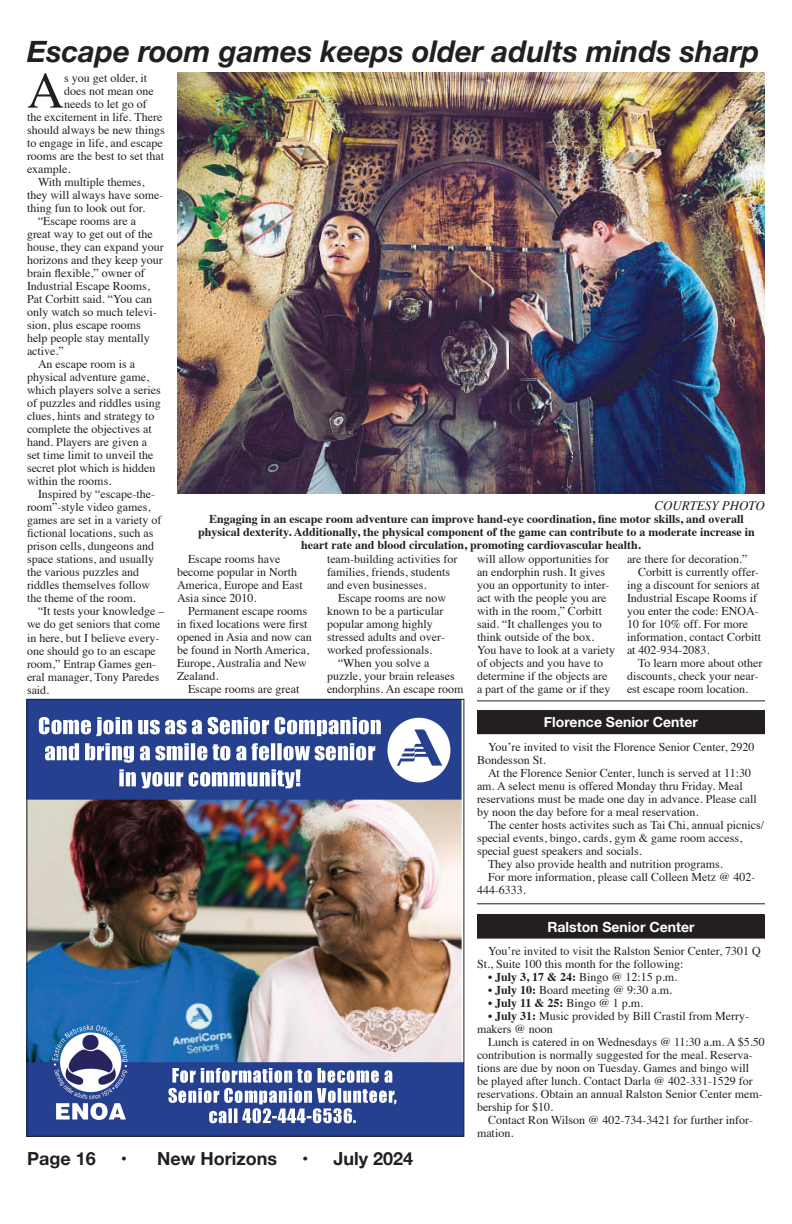
<style>
.page{position:relative;width:792px;height:1224px;background:#fff}
.page>*{position:absolute;margin:0;border:0;box-sizing:border-box;transform-origin:0 0}
.t1{font:51.3px "Times";color:#231f20}
.t2{font:italic 700 30px "Helvetica Neue";color:#231f20}
.t3{font:700 18px "Helvetica Neue";color:#231f20}
.t4{font:700 14px "Helvetica Neue";color:#fff}
.t5{font:italic 13px "Times";color:#231f20}
.t6{font:12px/13px "Times";color:#231f20}
.t7{font:700 12px/13px "Times";color:#231f20}
.s1{font-weight:700}
.s2{font-weight:400}
</style>
<div class="page">
<img style="left:177px;top:73px;width:588px;height:420px">
<hr style="left:477px;top:700px;width:288px;height:1px;background:#231f20">
<img style="left:28px;top:701px;width:434px;height:434px">
<hr style="left:477px;top:903px;width:288px;height:1px;background:#231f20">
<div style="left:478px;top:915px;width:286px;height:23px;background:#231f20"></div>
<div style="left:477px;top:914px;width:288px;height:25px;border:1px solid #231f20"></div>
<div style="left:478px;top:710px;width:286px;height:24px;background:#231f20"></div>
<p class="t2" style="left:27px;top:28px;width:734px">Escape room games keeps older adults minds sharp</p>
<p class="t1" style="left:27px;top:42px;width:39px">A</p>
<p class="t6" style="left:64px;top:70px;width:85px">s you get older, it</p>
<p class="t6" style="left:64px;top:83px;width:91px">does not mean one</p>
<p class="t6" style="left:64px;top:96px;width:84px">needs to let go of</p>
<p class="t6" style="left:27px;top:109px;width:137px">the excitement in life. There</p>
<p class="t6" style="left:27px;top:122px;width:139px">should always be new things</p>
<p class="t6" style="left:27px;top:135px;width:137px">to engage in life, and escape</p>
<p class="t6" style="left:27px;top:148px;width:139px">rooms are the best to set that</p>
<p class="t6" style="left:27px;top:161px;width:45px">example.</p>
<p class="t6" style="left:27px;top:174px;width:138px;text-indent:11px">With multiple themes, they will always have some&shy;thing fun to look out for.</p>
<p class="t6" style="left:27px;top:213px;width:138px;text-indent:11px">“Escape rooms are a<br>great way to get out of the house, they can expand your horizons and they keep your brain flexible,” owner of<br>Industrial Escape Rooms,<br>Pat Corbitt said. “You can only watch so much televi&shy;sion, plus escape rooms help people stay mentally active.”</p>
<p class="t6" style="left:27px;top:356px;width:135px;text-indent:11px">An escape room is a physical adventure game, which players solve a series of puzzles and riddles using clues, hints and strategy to complete the objectives at hand. Players are given a set time limit to unveil the secret plot which is hidden within the rooms.</p>
<p class="t6" style="left:27px;top:487px;width:136px;text-indent:11px">Inspired by “escape-the&shy;room”-style video games, games are set in a variety of fictional locations, such as prison cells, dungeons and space stations, and usually the various puzzles and riddles themselves follow the theme of the room.</p>
<p class="t6" style="left:27px;top:604px;width:139px;text-indent:11px">“It tests your knowledge – we do get seniors that come in here, but I believe every&shy;one should go to an escape room,” Entrap Games gen&shy;eral manager, Tony Paredes said.</p>
<p class="t5" style="left:654px;top:498px;width:112px">COURTESY PHOTO</p>
<p class="t7" style="left:209px;top:511px;width:536px">Engaging in an escape room adventure can improve hand-eye coordination, fine motor skills, and overall</p>
<p class="t7" style="left:301px;top:524px;width:455px;text-indent:-103px">physical dexterity. Additionally, the physical component of the game can contribute to a moderate increase in heart rate and blood circulation, promoting cardiovascular health.</p>
<p class="t6" style="left:177px;top:552px;width:127px;text-indent:11px">Escape rooms have become popular in North<br>America, Europe and East<br>Asia since 2010.</p>
<p class="t6" style="left:177px;top:604px;width:136px;text-indent:11px">Permanent escape rooms in fixed locations were first opened in Asia and now can be found in North America,<br>Europe, Australia and New<br>Zealand.</p>
<p class="t6" style="left:188px;top:682px;width:113px">Escape rooms are great</p>
<p class="t6" style="left:327px;top:552px;width:132px">team-building activities for families, friends, students and even businesses.</p>
<p class="t6" style="left:327px;top:591px;width:121px;text-indent:11px">Escape rooms are now known to be a particular popular among highly stressed adults and over&shy;worked professionals.</p>
<p class="t6" style="left:327px;top:656px;width:138px;text-indent:11px">“When you solve a puzzle, your brain releases endorphins. An escape room</p>
<p class="t6" style="left:477px;top:552px;width:140px">will allow opportunities for an endorphin rush. It gives you an opportunity to inter&shy;act with the people you are with in the room,” Corbitt said. “It challenges you to think outside of the box.<br>You have to look at a variety of objects and you have to determine if the objects are a part of the game or if they</p>
<p class="t6" style="left:627px;top:552px;width:122px">are there for decoration.”</p>
<p class="t6" style="left:627px;top:565px;width:136px;text-indent:11px">Corbitt is currently offer&shy;ing a discount for seniors at<br>Industrial Escape Rooms if you enter the code: ENOA-<br>10 for 10% off. For more information, contact Corbitt at 402-934-2083.</p>
<p class="t6" style="left:627px;top:656px;width:137px;text-indent:11px">To learn more about other discounts, check your near&shy;est escape room location.</p>
<p class="t4" style="left:544px;top:711px;width:156px">Florence Senior Center</p>
<p class="t6" style="left:477px;top:739px;width:279px;text-indent:11px">You’re invited to visit the Florence Senior Center, 2920<br>Bondesson St.</p>
<p class="t6" style="left:477px;top:765px;width:281px;text-indent:11px">At the Florence Senior Center, lunch is served at 11:30 am. A select menu is offered Monday thru Friday. Meal reservations must be made one day in advance. Please call by noon the day before for a meal reservation.</p>
<p class="t6" style="left:477px;top:817px;width:289px;text-indent:11px">The center hosts activites such as Tai Chi, annual picnics/ special events, bingo, cards, gym &amp; game room access, special guest speakers and socials.</p>
<p class="t6" style="left:488px;top:856px;width:236px">They also provide health and nutrition programs.</p>
<p class="t6" style="left:477px;top:869px;width:280px;text-indent:11px">For more information, please call Colleen Metz @ 402-<br>444-6333.</p>
<p class="t4" style="left:548px;top:916px;width:149px">Ralston Senior Center</p>
<p class="t6" style="left:477px;top:944px;width:285px;text-indent:11px">You’re invited to visit the Ralston Senior Center, 7301 Q<br>St., Suite 100 this month for the following:</p>
<p class="t6" style="left:488px;top:970px;width:191px"><span class="s1">• July 3, 17 &amp; 24:</span> Bingo @ 12:15 p.m.</p>
<p class="t6" style="left:488px;top:983px;width:186px"><span class="s1">• July 10:</span> Board meeting @ 9:30 a.m.</p>
<p class="t7" style="left:488px;top:996px;width:157px">• July 11 &amp; 25: <span class="s2">Bingo @ 1 p.m.</span></p>
<p class="t6" style="left:477px;top:1009px;width:274px;text-indent:11px"><span class="s1">• July 31:</span> Music provided by Bill Crastil from Merry&shy;makers @ noon</p>
<p class="t6" style="left:477px;top:1035px;width:289px;text-indent:11px">Lunch is catered in on Wednesdays @ 11:30 a.m. A $5.50 contribution is normally suggested for the meal. Reserva&shy;tions are due by noon on Tuesday. Games and bingo will<br>be played after lunch. Contact Darla @ 402-331-1529 for reservations. Obtain an annual Ralston Senior Center mem&shy;bership for $10.</p>
<p class="t6" style="left:477px;top:1113px;width:278px;text-indent:11px">Contact Ron Wilson @ 402-734-3421 for further infor&shy;mation.</p>
<p class="t3" style="left:27px;top:1144px;width:70px">Page 16</p>
<p class="t3" style="left:121px;top:1144px;width:158px">• New Horizons</p>
<p class="t3" style="left:302px;top:1144px;width:113px">• July 2024</p>
</div>
